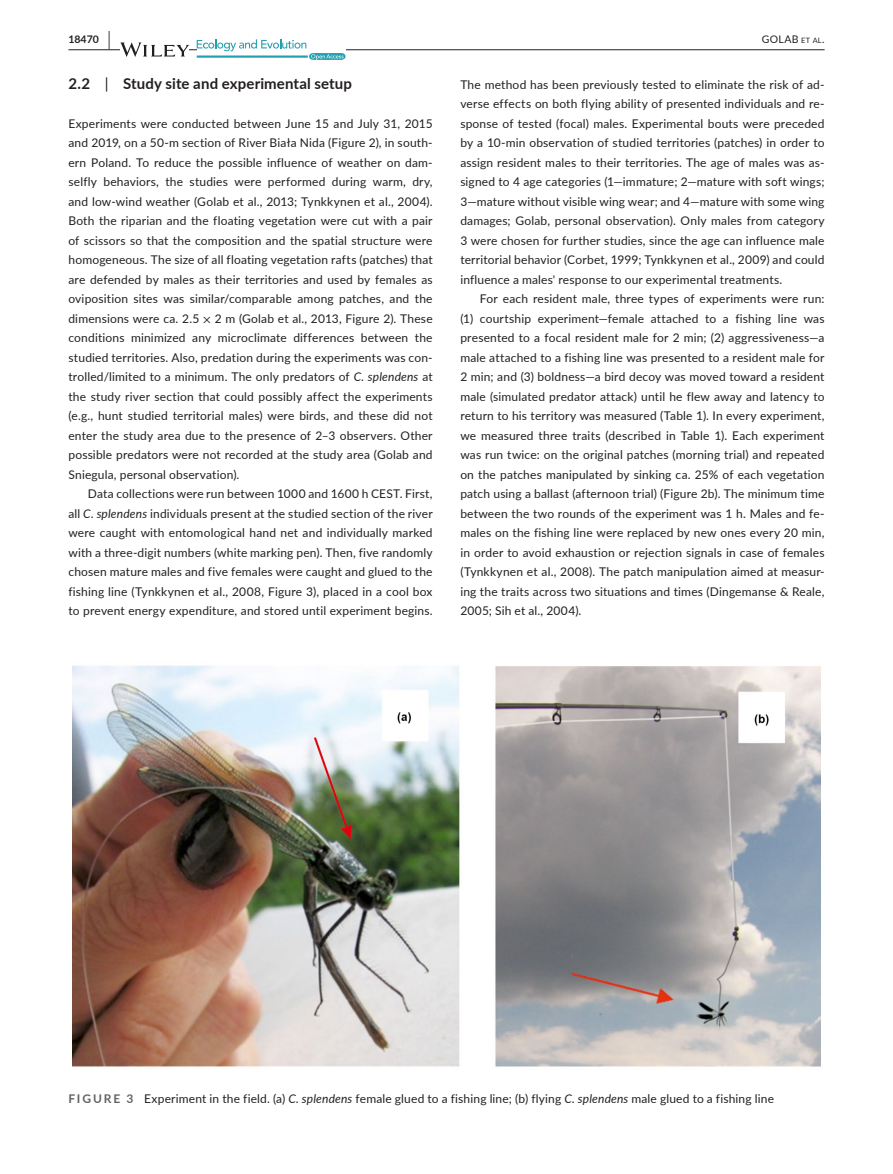
<style>
.page{position:relative;width:893px;height:1174px;background:#fff}
.page>*{position:absolute;margin:0;border:0;box-sizing:border-box;transform-origin:0 0}
.t1{font:700 15px "Lato";letter-spacing:.005em;color:#231f20}
.t2{font:12px/19.5px "Lato";letter-spacing:.015em;color:#231f20;text-align:justify}
.t3{font:10.5px "Lato";letter-spacing:.02em;color:#231f20}
.t4{font:700 10.5px "Lato";color:#231f20}
.s1{font-size:19.5px}
.s2{font-size:7.35px}
.s3{font-weight:400}
.s4{font-family:"STIX"}
.s5{font-style:italic}
.s6{font-weight:700;color:#636366}
</style>
<div class="page">
<hr style="left:68px;top:49px;width:756px;height:1px;background:#231f20">
<svg style="left:120px;top:42px;width:69px;height:15px"></svg>
<svg style="left:197px;top:39px;width:148px;height:21px"></svg>
<img style="left:72px;top:665px;width:749px;height:403px">
<p class="t4" style="left:68px;top:31px;width:43px">18470 <span class="s1">|</span></p>
<p class="t3" style="left:762px;top:31px;width:64px">GOLAB <span class="s2">et al</span>.</p>
<p class="t1" style="left:68px;top:72px;width:285px">2.2 <span class="s3">|</span> Study site and experimental setup</p>
<p class="t2" style="left:68px;top:113px;width:366px">Experiments were conducted between June 15 and July 31, 2015 and 2019, on a 50-m section of River Biała Nida (Figure 2), in south&shy;ern Poland. To reduce the possible influence of weather on dam&shy;selfly behaviors, the studies were performed during warm, dry, and low-wind weather (Golab et al., 2013; Tynkkynen et al., 2004).<br>Both the riparian and the floating vegetation were cut with a pair of scissors so that the composition and the spatial structure were homogeneous. The size of all floating vegetation rafts (patches) that are defended by males as their territories and used by females as oviposition sites was similar/comparable among patches, and the dimensions were ca. 2.5 <span class="s4">×</span> 2 m (Golab et al., 2013, Figure 2). These conditions minimized any microclimate differences between the studied territories. Also, predation during the experiments was con&shy;trolled/limited to a minimum. The only predators of <span class="s5">C. splendens</span> at the study river section that could possibly affect the experiments (e.g., hunt studied territorial males) were birds, and these did not enter the study area due to the presence of 2–3 observers. Other possible predators were not recorded at the study area (Golab and Sniegula, personal observation).</p>
<p class="t2" style="left:68px;top:483px;width:366px;text-indent:20px">Data collections were run between 1000 and 1600 h CEST. First, all <span class="s5">C. splendens</span> individuals present at the studied section of the river were caught with entomological hand net and individually marked with a three-digit numbers (white marking pen). Then, five randomly chosen mature males and five females were caught and glued to the fishing line (Tynkkynen et al., 2008, Figure 3), placed in a cool box to prevent energy expenditure, and stored until experiment begins.</p>
<p class="t2" style="left:460px;top:74px;width:366px">The method has been previously tested to eliminate the risk of ad&shy;verse effects on both flying ability of presented individuals and re&shy;sponse of tested (focal) males. Experimental bouts were preceded by a 10-min observation of studied territories (patches) in order to assign resident males to their territories. The age of males was as&shy;signed to 4 age categories (1—immature; 2—mature with soft wings; 3—mature without visible wing wear; and 4—mature with some wing damages; Golab, personal observation). Only males from category 3 were chosen for further studies, since the age can influence male territorial behavior (Corbet, 1999; Tynkkynen et al., 2009) and could influence a males' response to our experimental treatments.</p>
<p class="t2" style="left:460px;top:288px;width:366px;text-indent:20px">For each resident male, three types of experiments were run: (1) courtship experiment—female attached to a fishing line was presented to a focal resident male for 2 min; (2) aggressiveness—a male attached to a fishing line was presented to a resident male for 2 min; and (3) boldness—a bird decoy was moved toward a resident male (simulated predator attack) until he flew away and latency to return to his territory was measured (Table 1). In every experiment, we measured three traits (described in Table 1). Each experiment was run twice: on the original patches (morning trial) and repeated on the patches manipulated by sinking ca. 25% of each vegetation patch using a ballast (afternoon trial) (Figure 2b). The minimum time between the two rounds of the experiment was 1 h. Males and fe&shy;males on the fishing line were replaced by new ones every 20 min, in order to avoid exhaustion or rejection signals in case of females (Tynkkynen et al., 2008). The patch manipulation aimed at measur&shy;ing the traits across two situations and times (Dingemanse &amp; Reale, 2005; Sih et al., 2004).</p>
<p class="t2" style="left:68px;top:1088px;width:707px"><span class="s6">FIGURE 3</span> Experiment in the field. (a) <span class="s5">C. splendens</span> female glued to a fishing line; (b) flying <span class="s5">C. splendens</span> male glued to a fishing line</p>
</div>
